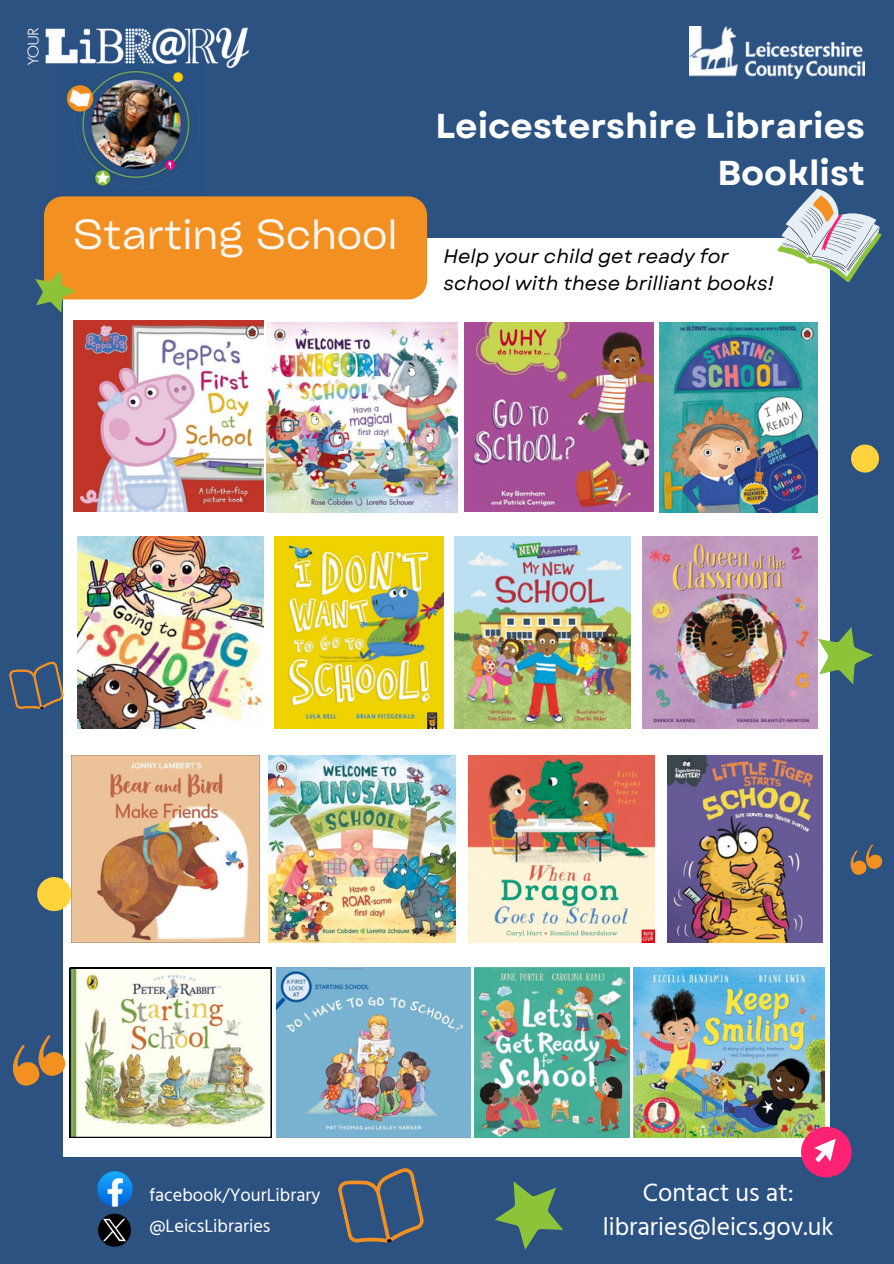
<style>
.page{position:relative;width:894px;height:1264px;background:#fff}
.page>*{position:absolute;margin:0;border:0;box-sizing:border-box;transform-origin:0 0}
.t1{font:40.5px "Cy Grotesk Key";color:#fcf6f0}
.t2{font:700 34.5px/47.2px "Garet";color:#fff;text-align:right}
.t3{font:25.35px "Hind Guntur";color:#fff}
.t4{font:italic 19.5px "Garet";color:#000}
.t5{font:18.45px "Hind Guntur";color:#fff}
</style>
<div class="page">
<div style="left:0;top:0;width:893px;height:1263px;background:#2c5282"></div>
<img style="left:97px;top:1171px;width:36px;height:36px">
<img style="left:98px;top:1213px;width:33px;height:33px;border-radius:50%">
<img style="left:66px;top:70px;width:126px;height:117px">
<img style="left:27px;top:27px;width:222px;height:42px">
<img style="left:689px;top:27px;width:175px;height:52px">
<div style="left:64px;top:238px;width:765px;height:918px;background:#fff"></div>
<div style="left:44px;top:196px;width:383px;height:103px;background:#f29022;border-radius:19px"></div>
<svg style="left:777px;top:189px;width:104px;height:95px"></svg>
<div style="left:850px;top:444px;width:28px;height:28px;background:#ffd33b;border-radius:50%"></div>
<svg style="left:817px;top:619px;width:56px;height:68px"></svg>
<svg style="left:35px;top:270px;width:45px;height:45px"></svg>
<svg style="left:495px;top:1182px;width:68px;height:68px"></svg>
<div style="left:37px;top:877px;width:34px;height:34px;background:#ffd33b;border-radius:50%"></div>
<svg style="left:850px;top:844px;width:33px;height:31px"></svg>
<svg style="left:9px;top:660px;width:55px;height:54px"></svg>
<svg style="left:338px;top:1168px;width:86px;height:75px"></svg>
<img style="left:74px;top:321px;width:190px;height:190px">
<img style="left:267px;top:322px;width:190px;height:190px">
<img style="left:633px;top:967px;width:190px;height:170px">
<svg style="left:797px;top:1123px;width:55px;height:55px"></svg>
<img style="left:77px;top:536px;width:186px;height:193px">
<img style="left:659px;top:322px;width:158px;height:191px">
<img style="left:468px;top:755px;width:186px;height:187px">
<img style="left:276px;top:967px;width:194px;height:170px">
<img style="left:475px;top:967px;width:154px;height:170px">
<img style="left:71px;top:755px;width:188px;height:187px">
<img style="left:642px;top:536px;width:175px;height:193px">
<img style="left:268px;top:755px;width:187px;height:187px">
<img style="left:274px;top:536px;width:169px;height:193px">
<img style="left:464px;top:322px;width:189px;height:189px">
<img style="left:667px;top:755px;width:155px;height:187px">
<img style="left:454px;top:536px;width:176px;height:193px">
<img style="left:12px;top:967px;width:259px;height:170px">
<p class="t1" style="left:73px;top:208px;width:326px">Starting School</p>
<p class="t2" style="left:435px;top:102px;width:431px">Leicestershire Libraries<br>Booklist</p>
<p class="t4" style="left:443px;top:242px;width:287px">Help your child get ready for</p>
<p class="t4" style="left:443px;top:269px;width:332px">school with these brilliant books!</p>
<p class="t5" style="left:149px;top:1183px;width:173px">facebook/YourLibrary</p>
<h1 class="t3" style="left:642px;top:1176px;width:152px">Contact us at:</h1>
<p class="t5" style="left:149px;top:1215px;width:123px">@LeicsLibraries</p>
<h1 class="t3" style="left:602px;top:1211px;width:232px">libraries@leics.gov.uk</h1>
</div>
